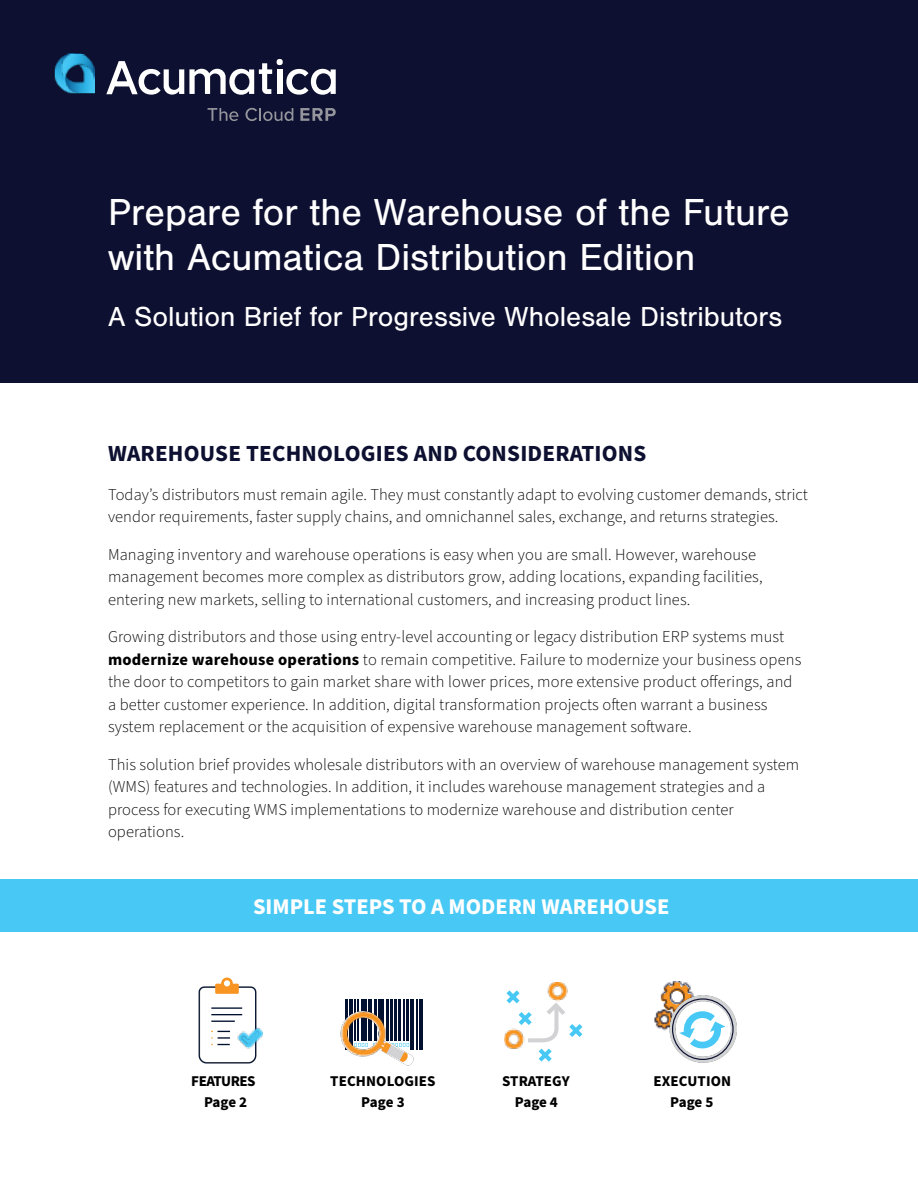
<style>
.page{position:relative;width:918px;height:1188px;background:#fff}
.page>*{position:absolute;margin:0;border:0;box-sizing:border-box;transform-origin:0 0}
.t1{font:39px/45px "Nimbus San";color:#fff}
.t2{font:28.5px "Nimbus San";color:#fff}
.t3{font:700 23.1px "Source Sans Pro";letter-spacing:.01em;color:#0d1030}
.t4{font:700 22.5px "Source Sans Pro";color:#fff}
.t5{font:300 16.5px/22.5px "Source Sans Pro";letter-spacing:.005em;color:#000}
.t6{font:700 15px/21px "Source Sans Pro";color:#000;text-align:center}
.t7{font:700 15px/21px "Source Sans Pro";letter-spacing:-.035em;color:#000;text-align:center}
.s1{font-weight:700}
</style>
<div class="page">
<img style="left:654px;top:1013px;width:2px;height:13px">
<img style="left:656px;top:994px;width:54px;height:69px">
<svg style="left:661px;top:982px;width:75px;height:80px"></svg>
<div style="left:672px;top:998px;width:62px;height:62px;border:1px solid #0d1030;border-radius:50%"></div>
<img style="left:549px;top:982px;width:18px;height:4px">
<svg style="left:504px;top:986px;width:79px;height:76px"></svg>
<img style="left:198px;top:986px;width:59px;height:77px">
<svg style="left:215px;top:978px;width:24px;height:16px"></svg>
<img style="left:233px;top:1024px;width:30px;height:28px">
<hr style="left:345px;top:999px;width:2px;height:50px;background:#001031">
<hr style="left:374px;top:999px;width:2px;height:42px;background:#001031">
<hr style="left:349px;top:999px;width:4px;height:50px;background:#001031">
<hr style="left:369px;top:999px;width:3px;height:42px;background:#001031">
<hr style="left:354px;top:999px;width:2px;height:42px;background:#001031">
<hr style="left:406px;top:999px;width:3px;height:42px;background:#001031">
<hr style="left:410px;top:999px;width:4px;height:50px;background:#001031">
<hr style="left:416px;top:999px;width:1px;height:50px;background:#001031">
<hr style="left:419px;top:999px;width:3px;height:50px;background:#001031">
<hr style="left:358px;top:999px;width:1px;height:42px;background:#001031">
<hr style="left:386px;top:999px;width:2px;height:42px;background:#001031">
<hr style="left:399px;top:999px;width:2px;height:42px;background:#001031">
<hr style="left:394px;top:999px;width:3px;height:42px;background:#001031">
<hr style="left:390px;top:999px;width:3px;height:42px;background:#001031">
<hr style="left:403px;top:999px;width:1px;height:42px;background:#001031">
<div style="left:361px;top:999px;width:6px;height:42px;background:#001031"></div>
<div style="left:378px;top:999px;width:6px;height:42px;background:#001031"></div>
<img style="left:387px;top:1011px;width:26px;height:54px">
<img style="left:340px;top:1009px;width:47px;height:46px">
<svg style="left:354px;top:1042px;width:55px;height:20px"></svg>
<div style="left:0;top:0;width:918px;height:382px;background:#0d1030"></div>
<div style="left:0;top:879px;width:918px;height:53px;background:#48c9f5"></div>
<svg style="left:106px;top:59px;width:230px;height:36px"></svg>
<svg style="left:300px;top:108px;width:36px;height:13px"></svg>
<svg style="left:208px;top:108px;width:30px;height:13px"></svg>
<svg style="left:246px;top:108px;width:47px;height:13px"></svg>
<img style="left:54px;top:57px;width:11px;height:35px">
<img style="left:65px;top:80px;width:30px;height:14px">
<img style="left:62px;top:54px;width:33px;height:26px">
<h1 class="t1" style="left:108px;top:191px;width:683px">Prepare for the Warehouse of the Future with Acumatica Distribution Edition</h1>
<h2 class="t2" style="left:108px;top:301px;width:676px">A Solution Brief for Progressive Wholesale Distributors</h2>
<h3 class="t3" style="left:108px;top:437px;width:540px">WAREHOUSE TECHNOLOGIES AND CONSIDERATIONS</h3>
<p class="t5" style="left:108px;top:484px;width:701px">Todayʼs distributors must remain agile. They must constantly adapt to evolving customer demands, strict vendor requirements, faster supply chains, and omnichannel sales, exchange, and returns strategies.</p>
<p class="t5" style="left:108px;top:543px;width:656px">Managing inventory and warehouse operations is easy when you are small. However, warehouse management becomes more complex as distributors grow, adding locations, expanding facilities, entering new markets, selling to international customers, and increasing product lines.</p>
<p class="t5" style="left:108px;top:626px;width:695px">Growing distributors and those using entry-level accounting or legacy distribution ERP systems must <span class="s1">modernize warehouse operations</span> to remain competitive. Failure to modernize your business opens the door to competitors to gain market share with lower prices, more extensive product offerings, and a better customer experience. In addition, digital transformation projects often warrant a business system replacement or the acquisition of expensive warehouse management software.</p>
<p class="t5" style="left:108px;top:754px;width:693px">This solution brief provides wholesale distributors with an overview of warehouse management system (WMS) features and technologies. In addition, it includes warehouse management strategies and a process for executing WMS implementations to modernize warehouse and distribution center operations.</p>
<h3 class="t4" style="left:253px;top:891px;width:418px">SIMPLE STEPS TO A MODERN WAREHOUSE</h3>
<p class="t7" style="left:191px;top:1071px;width:66px">FEATURES<br>Page 2</p>
<p class="t6" style="left:330px;top:1071px;width:107px">TECHNOLOGIES<br>Page 3</p>
<p class="t6" style="left:502px;top:1071px;width:69px">STRATEGY<br>Page 4</p>
<p class="t6" style="left:653px;top:1071px;width:79px">EXECUTION<br>Page 5</p>
</div>
